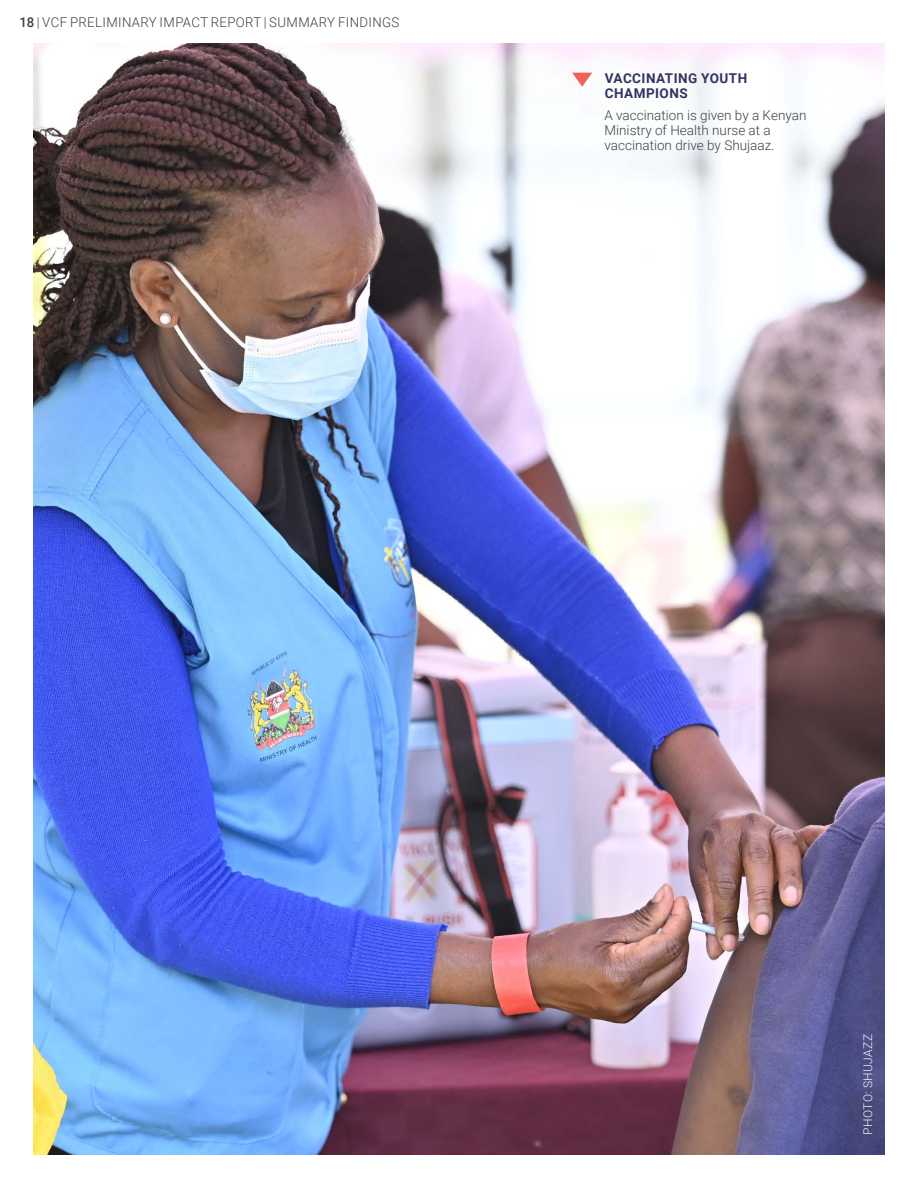
<style>
.page{position:relative;width:918px;height:1188px;background:#fff}
.page>*{position:absolute;margin:0;border:0;box-sizing:border-box;transform-origin:0 0}
.t1{font:300 13.5px/15px "Roboto";color:#414042}
.t2{font:300 13.5px "Roboto";letter-spacing:.03em;color:#414042}
.caption_title{font:700 13.5px/15px "Roboto";letter-spacing:.035em;color:#343261}
.t3{font:300 12px "Roboto";letter-spacing:.035em;color:#fff}
.s1{font-weight:500}
</style>
<div class="page">
<img style="left:34px;top:44px;width:850px;height:1111px">
<svg style="left:572px;top:73px;width:20px;height:14px"></svg>
<p class="t2" style="left:19px;top:13px;width:269px"><span class="s1">18</span> | VCF PRELIMINARY IMPACT REPORT | Summary</p>
<p class="t1" style="left:338px;top:14px;width:17px">Findings</p>
<p class="caption_title" style="left:605px;top:70px;width:144px">VACCINATING YOUTH<br>CHAMPIONS</p>
<p class="t1" style="left:605px;top:107px;width:204px">A vaccination is given by a Kenyan<br>Ministry of Health nurse at a vaccination drive by Shujaaz.</p>
<p class="t3" style="left:860px;top:1135px;width:102px;rotate:-90deg">PHOTO: SHUJAZZ</p>
</div>
